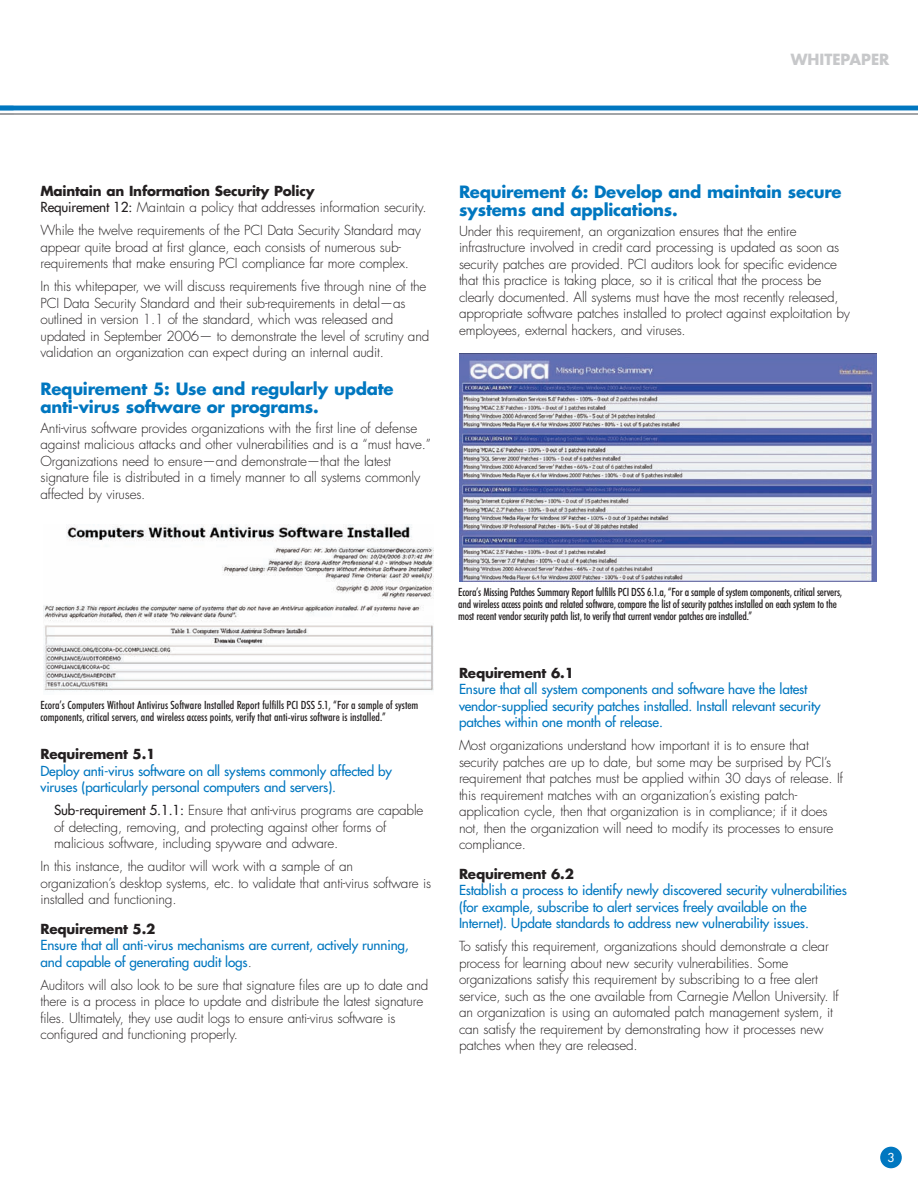
<style>
.page{position:relative;width:918px;height:1188px;background:#fff}
.page>*{position:absolute;margin:0;border:0;box-sizing:border-box;transform-origin:0 0}
.t1{font:700 16.5px/18px "Futura";letter-spacing:-.015em;color:#0077c0}
.t2{font:700 15px "Futura";color:#c7c8ca}
.t3{font:300 13.5px/16.5px "Futura";letter-spacing:-.015em;color:#231f20}
.t4{font:13.5px/16.5px "Futura";letter-spacing:-.01em;color:#0077c0}
.t5{font:700 13.5px "Futura";letter-spacing:-.015em;color:#231f20}
.t6{font:12px "Futura";color:#fff}
.t7{font:500 condensed 11.4px/12px "Futura BT";letter-spacing:-.02em;color:#231f20}
.t8{font:500 condensed 11.4px/12px "Futura BT";color:#231f20}
.s1{font-weight:700}
.s2{font-weight:400}
.s3{font-weight:300;color:#231f20}
</style>
<div class="page">
<div style="left:880px;top:1147px;width:22px;height:21px;background:#0077c0;border-radius:50%"></div>
<hr style="left:0;top:113px;width:918px;height:2px;background:#9d9fa2">
<hr style="left:0;top:106px;width:918px;height:4px;background:#0077c0">
<img style="left:459px;top:354px;width:418px;height:228px">
<img style="left:44px;top:524px;width:389px;height:167px">
<p class="t2" style="left:791px;top:52px;width:100px">WHITEPAPER</p>
<p class="t3" style="left:40px;top:184px;width:388px"><span class="s1">Maintain an Information Security Policy<br></span><span class="s2">Requirement 12:</span> Maintain a policy that addresses information security.</p>
<p class="t3" style="left:40px;top:223px;width:382px">While the twelve requirements of the PCI Data Security Standard may appear quite broad at first glance, each consists of numerous sub&shy;requirements that make ensuring PCI compliance far more complex.</p>
<p class="t3" style="left:40px;top:279px;width:390px">In this whitepaper, we will discuss requirements five through nine of the PCI Data Security Standard and their sub-requirements in detal—as outlined in version 1.1 of the standard, which was released and updated in September 2006— to demonstrate the level of scrutiny and validation an organization can expect during an internal audit.</p>
<p class="t1" style="left:40px;top:381px;width:355px">Requirement 5: Use and regularly update anti-virus software or programs.</p>
<p class="t3" style="left:40px;top:421px;width:392px">Anti-virus software provides organizations with the first line of defense against malicious attacks and other vulnerabilities and is a “must have.” Organizations need to ensure—and demonstrate—that the latest signature file is distributed in a timely manner to all systems commonly affected by viruses.</p>
<p class="t1" style="left:459px;top:184px;width:384px">Requirement 6: Develop and maintain secure systems and applications.</p>
<p class="t3" style="left:459px;top:224px;width:393px">Under this requirement, an organization ensures that the entire infrastructure involved in credit card processing is updated as soon as security patches are provided. PCI auditors look for specific evidence that this practice is taking place, so it is critical that the process be clearly documented. All systems must have the most recently released, appropriate software patches installed to protect against exploitation by employees, external hackers, and viruses.</p>
<p class="t8" style="left:40px;top:700px;width:379px">Ecora’s Computers Without Antivirus Software Installed Report fulfills PCI DSS 5.1, “For a sample of system components, critical servers, and wireless access points, verify that anti-virus software is installed.”</p>
<p class="t5" style="left:40px;top:748px;width:116px">Requirement 5.1</p>
<p class="t4" style="left:40px;top:764px;width:353px">Deploy anti-virus software on all systems commonly affected by viruses (particularly personal computers and servers).</p>
<p class="t3" style="left:54px;top:803px;width:371px"><span class="s2">Sub-requirement 5.1.1:</span> Ensure that anti-virus programs are capable of detecting, removing, and protecting against other forms of malicious software, including spyware and adware.</p>
<p class="t3" style="left:40px;top:859px;width:392px">In this instance, the auditor will work with a sample of an organization’s desktop systems, etc. to validate that anti-virus software is installed and functioning.</p>
<p class="t5" style="left:40px;top:923px;width:116px">Requirement 5.2</p>
<p class="t4" style="left:40px;top:938px;width:370px">Ensure that all anti-virus mechanisms are current, actively running, and capable of generating audit logs<span class="s3">.</span></p>
<p class="t3" style="left:40px;top:978px;width:389px">Auditors will also look to be sure that signature files are up to date and there is a process in place to update and distribute the latest signature files. Ultimately, they use audit logs to ensure anti-virus software is configured and functioning properly.</p>
<p class="t7" style="left:458px;top:587px;width:385px">Ecora’s Missing Patches Summary Report fulfills PCI DSS 6.1.a, “For a sample of system components, critical servers, and wireless access points and related software, compare the list of security patches installed on each system to the most recent vendor security patch list, to verify that current vendor patches are installed.”</p>
<p class="t5" style="left:459px;top:667px;width:116px">Requirement 6.1</p>
<p class="t4" style="left:459px;top:682px;width:363px">Ensure that all system components and software have the latest vendor-supplied security patches installed. Install relevant security patches within one month of release.</p>
<p class="t3" style="left:459px;top:738px;width:385px">Most organizations understand how important it is to ensure that security patches are up to date, but some may be surprised by PCI’s requirement that patches must be applied within 30 days of release. If this requirement matches with an organization’s existing patch&shy;application cycle, then that organization is in compliance; if it does not, then the organization will need to modify its processes to ensure compliance.</p>
<p class="t5" style="left:459px;top:868px;width:116px">Requirement 6.2</p>
<p class="t4" style="left:459px;top:883px;width:389px">Establish a process to identify newly discovered security vulnerabilities (for example, subscribe to alert services freely available on the<br>Internet). Update standards to address new vulnerability issues.</p>
<p class="t3" style="left:459px;top:939px;width:381px">To satisfy this requirement, organizations should demonstrate a clear process for learning about new security vulnerabilities. Some organizations satisfy this requirement by subscribing to a free alert service, such as the one available from Carnegie Mellon University. If an organization is using an automated patch management system, it can satisfy the requirement by demonstrating how it processes new patches when they are released.</p>
<p class="t6" style="left:888px;top:1152px;width:8px">3</p>
</div>
